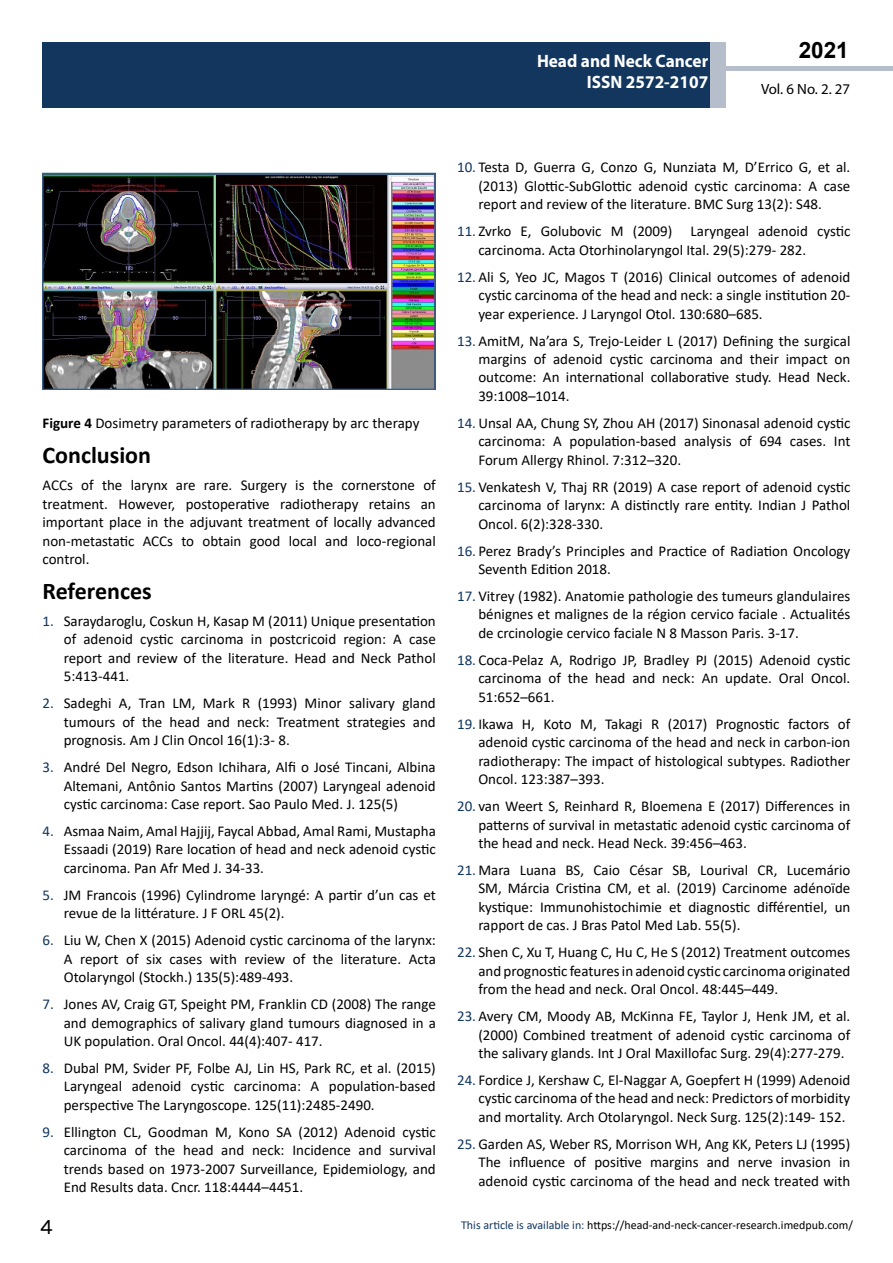
<style>
.page{position:relative;width:893px;height:1263px;background:#fff}
.page>*{position:absolute;margin:0;border:0;box-sizing:border-box;transform-origin:0 0}
.t1{font:25.5px "Tunga";color:#000}
.t2{font:700 24px "Calibri";color:#000}
.t3{font:700 22.5px "Arial";color:#000}
.t4{font:700 18px/21.6px "Myriad Pro";color:#fff;text-align:right;scale:.96 1}
.t5{font:15px/18.5px "Calibri";color:#000;text-align:justify}
.t6{font:14.85px "Myriad Pro";color:#000}
.t7{font:12px "Calibri";color:#000}
.s1{font-weight:700}
.s2{color:#12365e}
</style>
<div class="page">
<div style="left:43px;top:42px;width:682px;height:66px;background:#12365e"></div>
<div style="left:722px;top:66px;width:171px;height:5px;background:#b6bdcb"></div>
<div style="left:710px;top:42px;width:15px;height:66px;background:#b6bdcb"></div>
<img style="left:43px;top:172px;width:393px;height:218px">
<p class="t4" style="left:537px;top:49px;width:180px">Head and Neck Cancer<br>ISSN 2572-2107</p>
<h3 class="t3" style="left:799px;top:35px;width:52px">2021</h3>
<p class="t6" style="left:761px;top:80px;width:91px">Vol. 6 No. 2. 27</p>
<p class="t5" style="left:43px;top:414px;width:378px"><span class="s1">Figure 4</span> Dosimetry parameters of radiotherapy by arc therapy</p>
<h2 class="t2" style="left:43px;top:438px;width:110px">Conclusion</h2>
<p class="t5" style="left:43px;top:476px;width:395px">ACCs of the larynx are rare. Surgery is the cornerstone of treatment. However, postoperative radiotherapy retains an important place in the adjuvant treatment of locally advanced non-metastatic ACCs to obtain good local and loco-regional control.</p>
<h2 class="t2" style="left:43px;top:574px;width:111px">References</h2>
<p class="t5" style="left:64px;top:611px;width:374px;text-indent:-21px"><span class="s2">1.</span> Saraydaroglu, Coskun H, Kasap M (2011) Unique presentation of adenoid cystic carcinoma in postcricoid region: A case report and review of the literature. Head and Neck Pathol 5:413-441.</p>
<p class="t5" style="left:64px;top:694px;width:374px;text-indent:-21px"><span class="s2">2.</span> Sadeghi A, Tran LM, Mark R (1993) Minor salivary gland tumours of the head and neck: Treatment strategies and prognosis. Am J Clin Oncol 16(1):3- 8.</p>
<p class="t5" style="left:64px;top:757px;width:374px;text-indent:-21px"><span class="s2">3.</span> André Del Negro, Edson Ichihara, Alfi o José Tincani, Albina Altemani, Antônio Santos Martins (2007) Laryngeal adenoid cystic carcinoma: Case report. Sao Paulo Med. J. 125(5)</p>
<p class="t5" style="left:64px;top:821px;width:374px;text-indent:-21px"><span class="s2">4.</span> Asmaa Naim, Amal Hajjij, Faycal Abbad, Amal Rami, Mustapha Essaadi (2019) Rare location of head and neck adenoid cystic carcinoma. Pan Afr Med J. 34-33.</p>
<p class="t5" style="left:64px;top:885px;width:374px;text-indent:-21px"><span class="s2">5.</span> JM Francois (1996) Cylindrome laryngé: A partir d’un cas et revue de la littérature. J F ORL 45(2).</p>
<p class="t5" style="left:64px;top:931px;width:374px;text-indent:-21px"><span class="s2">6.</span> Liu W, Chen X (2015) Adenoid cystic carcinoma of the larynx:<br>A report of six cases with review of the literature. Acta Otolaryngol (Stockh.) 135(5):489-493.</p>
<p class="t5" style="left:64px;top:994px;width:374px;text-indent:-21px"><span class="s2">7.</span> Jones AV, Craig GT, Speight PM, Franklin CD (2008) The range and demographics of salivary gland tumours diagnosed in a UK population. Oral Oncol. 44(4):407- 417.</p>
<p class="t5" style="left:64px;top:1058px;width:374px;text-indent:-21px"><span class="s2">8.</span> Dubal PM, Svider PF, Folbe AJ, Lin HS, Park RC, et al. (2015)<br>Laryngeal adenoid cystic carcinoma: A population-based perspective The Laryngoscope. 125(11):2485-2490.</p>
<p class="t5" style="left:64px;top:1122px;width:374px;text-indent:-21px"><span class="s2">9.</span> Ellington CL, Goodman M, Kono SA (2012) Adenoid cystic carcinoma of the head and neck: Incidence and survival trends based on 1973-2007 Surveillance, Epidemiology, and End Results data. Cncr. 118:4444–4451.</p>
<p class="t5" style="left:478px;top:158px;width:374px;text-indent:-21px"><span class="s2">10.</span> Testa D, Guerra G, Conzo G, Nunziata M, D’Errico G, et al. (2013) Glottic-SubGlottic adenoid cystic carcinoma: A case report and review of the literature. BMC Surg 13(2): S48.</p>
<p class="t5" style="left:478px;top:222px;width:374px;text-indent:-21px"><span class="s2">11.</span> Zvrko E, Golubovic M (2009) Laryngeal adenoid cystic carcinoma. Acta Otorhinolaryngol Ital. 29(5):279- 282.</p>
<p class="t5" style="left:478px;top:267px;width:374px;text-indent:-21px"><span class="s2">12.</span> Ali S, Yeo JC, Magos T (2016) Clinical outcomes of adenoid cystic carcinoma of the head and neck: a single institution 20- year experience. J Laryngol Otol. 130:680–685.</p>
<p class="t5" style="left:478px;top:331px;width:374px;text-indent:-21px"><span class="s2">13.</span> AmitM, Na’ara S, Trejo-Leider L (2017) Defining the surgical margins of adenoid cystic carcinoma and their impact on outcome: An international collaborative study. Head Neck.<br>39:1008–1014.</p>
<p class="t5" style="left:478px;top:413px;width:374px;text-indent:-21px"><span class="s2">14.</span>Unsal AA, Chung SY, Zhou AH (2017) Sinonasal adenoid cystic carcinoma: A population-based analysis of 694 cases. Int Forum Allergy Rhinol. 7:312–320.</p>
<p class="t5" style="left:478px;top:477px;width:374px;text-indent:-21px"><span class="s2">15.</span> Venkatesh V, Thaj RR (2019) A case report of adenoid cystic carcinoma of larynx: A distinctly rare entity. Indian J Pathol Oncol. 6(2):328-330.</p>
<p class="t5" style="left:478px;top:541px;width:374px;text-indent:-21px"><span class="s2">16.</span> Perez Brady’s Principles and Practice of Radiation Oncology<br>Seventh Edition 2018.</p>
<p class="t5" style="left:478px;top:586px;width:374px;text-indent:-21px"><span class="s2">17.</span> Vitrey (1982). Anatomie pathologie des tumeurs glandulaires bénignes et malignes de la région cervico faciale . Actualités de crcinologie cervico faciale N 8 Masson Paris. 3-17.</p>
<p class="t5" style="left:478px;top:650px;width:374px;text-indent:-21px"><span class="s2">18.</span> Coca-Pelaz A, Rodrigo JP, Bradley PJ (2015) Adenoid cystic carcinoma of the head and neck: An update. Oral Oncol.<br>51:652–661.</p>
<p class="t5" style="left:478px;top:714px;width:374px;text-indent:-21px"><span class="s2">19.</span> Ikawa H, Koto M, Takagi R (2017) Prognostic factors of adenoid cystic carcinoma of the head and neck in carbon-ion radiotherapy: The impact of histological subtypes. Radiother Oncol. 123:387–393.</p>
<p class="t5" style="left:478px;top:796px;width:374px;text-indent:-21px"><span class="s2">20.</span> van Weert S, Reinhard R, Bloemena E (2017) Differences in patterns of survival in metastatic adenoid cystic carcinoma of the head and neck. Head Neck. 39:456–463.</p>
<p class="t5" style="left:478px;top:860px;width:374px;text-indent:-21px"><span class="s2">21.</span> Mara Luana BS, Caio César SB, Lourival CR, Lucemário SM, Márcia Cristina CM, et al. (2019) Carcinome adénoïde kystique: Immunohistochimie et diagnostic différentiel, un rapport de cas. J Bras Patol Med Lab. 55(5).</p>
<p class="t5" style="left:478px;top:943px;width:374px;text-indent:-21px"><span class="s2">22.</span> Shen C, Xu T, Huang C, Hu C, He S (2012) Treatment outcomes and prognostic features in adenoid cystic carcinoma originated from the head and neck. Oral Oncol. 48:445–449.</p>
<p class="t5" style="left:478px;top:1006px;width:374px;text-indent:-21px"><span class="s2">23.</span> Avery CM, Moody AB, McKinna FE, Taylor J, Henk JM, et al. (2000) Combined treatment of adenoid cystic carcinoma of the salivary glands. Int J Oral Maxillofac Surg. 29(4):277-279.</p>
<p class="t5" style="left:478px;top:1070px;width:374px;text-indent:-21px"><span class="s2">24.</span> Fordice J, Kershaw C, El-Naggar A, Goepfert H (1999) Adenoid cystic carcinoma of the head and neck: Predictors of morbidity and mortality. Arch Otolaryngol. Neck Surg. 125(2):149- 152.</p>
<p class="t5" style="left:478px;top:1134px;width:374px;text-indent:-21px"><span class="s2">25.</span>Garden AS, Weber RS, Morrison WH, Ang KK, Peters LJ (1995)<br>The influence of positive margins and nerve invasion in adenoid cystic carcinoma of the head and neck treated with</p>
<h1 class="t1" style="left:40px;top:1210px;width:15px">4</h1>
<p class="t7" style="left:461px;top:1217px;width:393px"><span class="s2">This article is available in:</span> https://head-and-neck-cancer-research.imedpub.com/</p>
</div>
